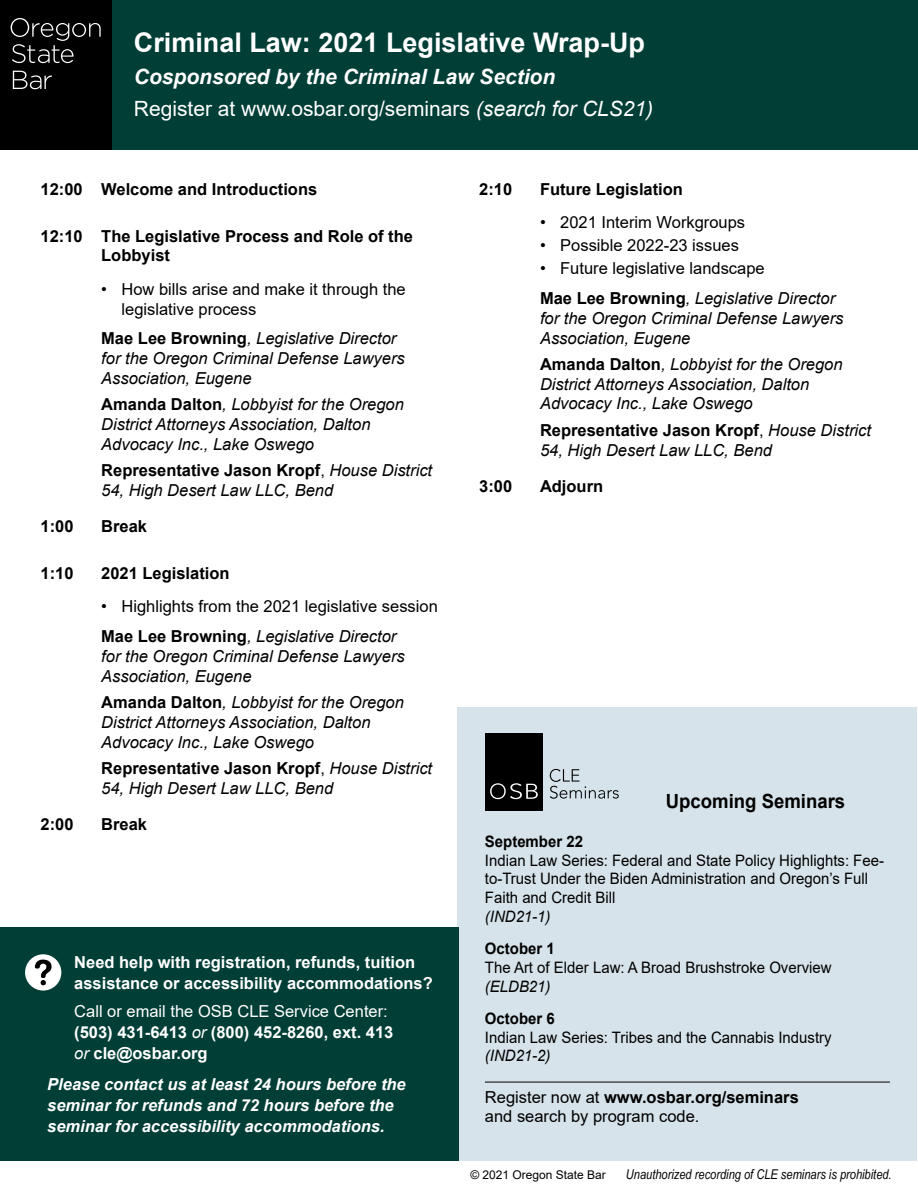
<style>
.page{position:relative;width:918px;height:1188px;background:#fff}
.page>*{position:absolute;margin:0;border:0;box-sizing:border-box;transform-origin:0 0}
.t1{font:700 27px "Arial";color:#fff}
.t2{font:21px "Arial";color:#fff}
.t3{font:italic 700 21px "Arial";color:#fff}
.t4{font:700 19.5px "Arial";color:#000;scale:.95 1}
.Schedule_speaker{font:italic 16.5px/19.8px "Arial";color:#000}
.Section_headings_wit{font:16.5px/19.8px "Arial";color:#000}
.t5{font:700 16.5px/21px "Arial";color:#fff}
.Schedule_time_and_ti{font:700 16.5px/19.8px "Arial";color:#000}
.t6{font:italic 700 16.5px/21px "Arial";color:#fff}
.Upcoming_seminar_box{font:15.75px/18.8px "Arial";color:#000;scale:.95 1}
.Upcoming_seminar_box-2{font:700 15.75px "Arial";color:#000;scale:.95 1}
.Upcoming_seminar_box-3{font:italic 15.75px "Arial";color:#000;scale:.95 1}
.Names_and_unbulleted{font:italic 13.5px "Arial Narrow";color:#000}
.Names_and_unbulleted-2{font:12px "Arial";color:#000}
.s1{font-style:italic}
.s2{font-weight:700;font-style:normal}
.s3{font-style:normal}
.s4{font-weight:400}
.s5{font-weight:400;font-style:italic}
.s6{font-weight:700}
</style>
<div class="page">
<div style="left:107px;top:0;width:811px;height:149px;background:#013e36"></div>
<div style="left:0;top:0;width:111px;height:149px;background:#000"></div>
<svg style="left:11px;top:18px;width:90px;height:45px"></svg>
<svg style="left:13px;top:71px;width:39px;height:18px"></svg>
<div style="left:458px;top:707px;width:459px;height:454px;background:#d6e3ea"></div>
<hr style="left:485px;top:1082px;width:405px;height:1px;background:#000">
<div style="left:486px;top:733px;width:57px;height:78px;background:#000"></div>
<svg style="left:490px;top:783px;width:48px;height:16px"></svg>
<svg style="left:550px;top:769px;width:69px;height:30px"></svg>
<div style="left:0;top:928px;width:459px;height:233px;background:#013e36"></div>
<div style="left:25px;top:954px;width:36px;height:37px;background:#fff;border-radius:50%"></div>
<svg style="left:35px;top:959px;width:17px;height:26px"></svg>
<p class="t1" style="left:134px;top:24px;width:513px">Criminal Law: 2021 Legislative Wrap-Up</p>
<p class="t3" style="left:134px;top:63px;width:423px">Cosponsored by the Criminal Law Section</p>
<p class="t2" style="left:134px;top:94px;width:521px">Register at www.osbar.org/seminars <span class="s1">(search for CLS21)</span></p>
<p class="Schedule_time_and_ti" style="left:40px;top:179px;width:278px">12:00 Welcome and Introductions</p>
<p class="Schedule_time_and_ti" style="left:101px;top:226px;width:313px;text-indent:-61px">12:10 The Legislative Process and Role of the<br>Lobbyist</p>
<p class="Section_headings_wit" style="left:122px;top:279px;width:286px;text-indent:-20px">• How bills arise and make it through the legislative process</p>
<p class="Schedule_speaker" style="left:101px;top:329px;width:305px"><span class="s2">Mae Lee Browning</span>, Legislative Director for the Oregon Criminal Defense Lawyers<br>Association, Eugene</p>
<p class="Schedule_speaker" style="left:101px;top:395px;width:304px"><span class="s2">Amanda Dalton</span>, Lobbyist for the Oregon<br>District Attorneys Association, Dalton<br>Advocacy Inc., Lake Oswego</p>
<p class="Schedule_speaker" style="left:101px;top:461px;width:332px"><span class="s2">Representative Jason Kropf</span><span class="s3">,</span> House District<br>54, High Desert Law LLC, Bend</p>
<p class="Schedule_time_and_ti" style="left:40px;top:517px;width:35px">1:00</p>
<p class="Schedule_time_and_ti" style="left:101px;top:517px;width:47px">Break</p>
<p class="Schedule_time_and_ti" style="left:40px;top:564px;width:35px">1:10</p>
<p class="Schedule_time_and_ti" style="left:101px;top:564px;width:130px">2021 Legislation</p>
<p class="Section_headings_wit" style="left:101px;top:597px;width:338px">• Highlights from the 2021 legislative session</p>
<p class="Schedule_speaker" style="left:101px;top:627px;width:305px"><span class="s2">Mae Lee Browning</span>, Legislative Director for the Oregon Criminal Defense Lawyers<br>Association, Eugene</p>
<p class="Schedule_speaker" style="left:101px;top:693px;width:304px"><span class="s2">Amanda Dalton</span>, Lobbyist for the Oregon<br>District Attorneys Association, Dalton<br>Advocacy Inc., Lake Oswego</p>
<p class="Schedule_speaker" style="left:101px;top:759px;width:332px"><span class="s2">Representative Jason Kropf</span><span class="s3">,</span> House District<br>54, High Desert Law LLC, Bend</p>
<p class="Schedule_time_and_ti" style="left:40px;top:815px;width:35px">2:00</p>
<p class="Schedule_time_and_ti" style="left:101px;top:815px;width:47px">Break</p>
<p class="t5" style="left:74px;top:952px;width:360px">Need help with registration, refunds, tuition assistance or accessibility accommodations?</p>
<p class="t5" style="left:74px;top:1001px;width:321px"><span class="s4">Call or email the OSB CLE Service Center: </span>(503) 431-6413 <span class="s5">or</span> (800) 452-8260, ext. 413 <span class="s5">or</span> cle@osbar.org</p>
<p class="t6" style="left:47px;top:1075px;width:360px">Please contact us at least 24 hours before the seminar for refunds and 72 hours before the seminar for accessibility accommodations.</p>
<p class="Schedule_time_and_ti" style="left:479px;top:179px;width:35px">2:10</p>
<p class="Schedule_time_and_ti" style="left:540px;top:179px;width:145px">Future Legislation</p>
<p class="Section_headings_wit" style="left:540px;top:212px;width:207px">• 2021 Interim Workgroups</p>
<p class="Section_headings_wit" style="left:540px;top:235px;width:201px">• Possible 2022-23 issues</p>
<p class="Section_headings_wit" style="left:540px;top:258px;width:226px">• Future legislative landscape</p>
<p class="Schedule_speaker" style="left:540px;top:289px;width:305px"><span class="s2">Mae Lee Browning</span>, Legislative Director for the Oregon Criminal Defense Lawyers<br>Association, Eugene</p>
<p class="Schedule_speaker" style="left:540px;top:354px;width:304px"><span class="s2">Amanda Dalton</span>, Lobbyist for the Oregon<br>District Attorneys Association, Dalton<br>Advocacy Inc., Lake Oswego</p>
<p class="Schedule_speaker" style="left:540px;top:420px;width:332px"><span class="s2">Representative Jason Kropf</span><span class="s3">,</span> House District<br>54, High Desert Law LLC, Bend</p>
<p class="Schedule_time_and_ti" style="left:479px;top:477px;width:35px">3:00</p>
<p class="Schedule_time_and_ti" style="left:540px;top:477px;width:65px">Adjourn</p>
<p class="t4" style="left:666px;top:788px;width:190px">Upcoming Seminars</p>
<p class="Upcoming_seminar_box-2" style="left:485px;top:830px;width:105px">September 22</p>
<p class="Upcoming_seminar_box" style="left:485px;top:851px;width:422px">Indian Law Series: Federal and State Policy Highlights: Fee&shy;to-Trust Under the Biden Administration and Oregon’s Full<br>Faith and Credit Bill</p>
<p class="Upcoming_seminar_box-3" style="left:485px;top:906px;width:71px">(IND21-1)</p>
<p class="Upcoming_seminar_box-2" style="left:485px;top:937px;width:75px">October 1</p>
<p class="Upcoming_seminar_box" style="left:485px;top:958px;width:367px">The Art of Elder Law: A Broad Brushstroke Overview <span class="s1">(ELDB21)</span></p>
<p class="Upcoming_seminar_box-2" style="left:485px;top:1007px;width:75px">October 6</p>
<p class="Upcoming_seminar_box" style="left:485px;top:1028px;width:367px">Indian Law Series: Tribes and the Cannabis Industry <span class="s1">(IND21-2)</span></p>
<p class="Section_headings_wit" style="left:485px;top:1087px;width:315px">Register now at <span class="s6">www.osbar.org/seminars </span>and search by program code.</p>
<p class="Names_and_unbulleted-2" style="left:470px;top:1167px;width:137px">© 2021 Oregon State Bar</p>
<p class="Names_and_unbulleted" style="left:626px;top:1165px;width:267px">Unauthorized recording of CLE seminars is prohibited.</p>
</div>
